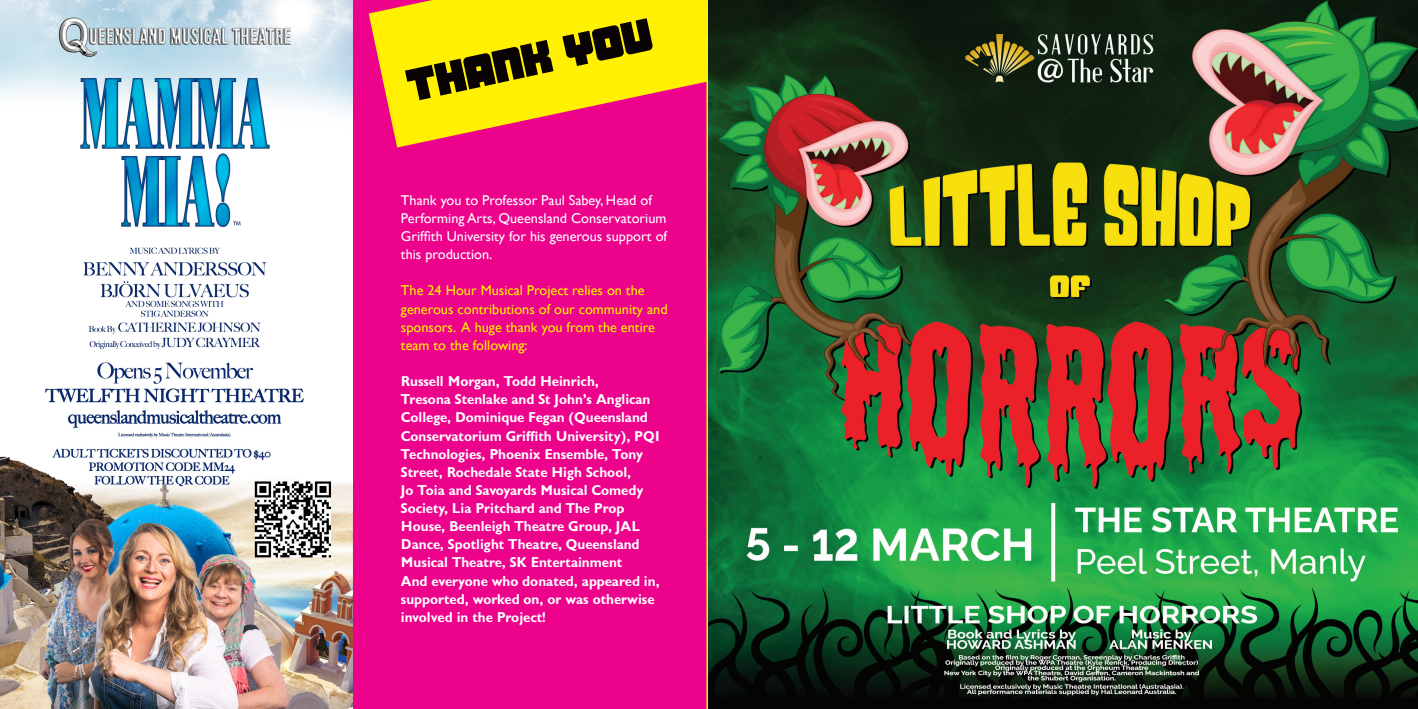
<style>
.page{position:relative;width:1418px;height:709px;background:#fff}
.page>*{position:absolute;margin:0;border:0;box-sizing:border-box;transform-origin:0 0}
.t1{font:45.62px "Metropolian Demo";color:#080302}
.t2{font:700 14.25px/18.1px "Gill Sans Display MT Pro";color:#fff}
.t3{font:14.25px/18.1px "Gill Sans";color:#fefcfd}
.t4{font:14.25px/18.1px "Gill Sans";color:#fff101}
</style>
<div class="page">
<div style="left:352px;top:0;width:357px;height:709px;background:#ed028c"></div>
<svg style="left:369px;top:0;width:340px;height:147px;background:#fab423"></svg>
<img style="left:709px;top:0;width:708px;height:709px">
<img style="left:0;top:0;width:352px;height:709px">
<p class="t1" style="left:404px;top:70px;width:251px;rotate:-12deg">THANK YOU</p>
<p class="t3" style="left:401px;top:191px;width:268px">Thank you to Professor Paul Sabey, Head of Performing Arts, Queensland Conservatorium Griffith University for his generous support of this production.</p>
<p class="t4" style="left:401px;top:281px;width:268px">The 24 Hour Musical Project relies on the generous contributions of our community and sponsors. A huge thank you from the entire team to the following:</p>
<p class="t2" style="left:401px;top:372px;width:260px">Russell Morgan, Todd Heinrich,<br>Tresona Stenlake and St John’s Anglican College, Dominique Fegan (Queensland Conservatorium Griffith University), PQI Technologies, Phoenix Ensemble, Tony Street, Rochedale State High School,<br>Jo Toia and Savoyards Musical Comedy Society, Lia Pritchard and The Prop House, Beenleigh Theatre Group, JAL Dance, Spotlight Theatre, Queensland Musical Theatre, SK Entertainment</p>
<p class="t2" style="left:401px;top:571px;width:260px">And everyone who donated, appeared in, supported, worked on, or was otherwise involved in the Project!</p>
</div>
